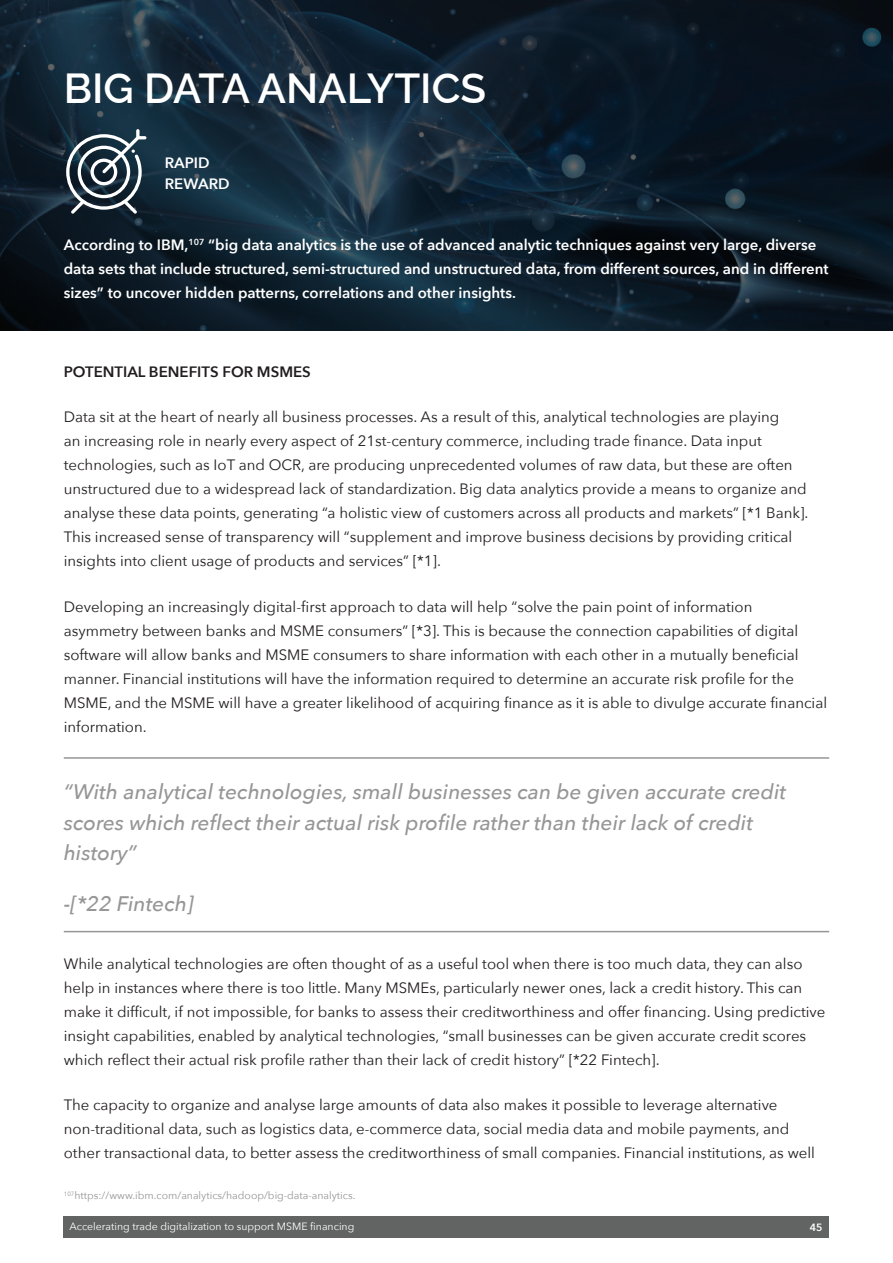
<style>
.page{position:relative;width:893px;height:1263px;background:#fff}
.page>*{position:absolute;margin:0;border:0;box-sizing:border-box;transform-origin:0 0}
.t1{font:600 42px "Raleway";color:#fff}
.t2{font:italic 500 21px/30px "Avenir Next";color:#969696}
.t3{font:15px/24px "Avenir Next";color:#211d1f}
.t4{font:600 15px/24px "Avenir Next";color:#fff}
.t5{font:600 15px "Avenir Next";color:#211d1f}
.t6{font:10.5px "Avenir Next";color:#969696}
.t7{font:10.5px "Avenir Next";color:#fff}
.t8{font:600 10.5px "Avenir Next";color:#fff}
</style>
<div class="page">
<div style="left:64px;top:1216px;width:765px;height:21px;background:#626363"></div>
<svg style="left:0;top:0;width:893px;height:330px;background:#0f202d"></svg>
<hr style="left:64px;top:757px;width:765px;height:2px;background:#969696">
<hr style="left:64px;top:931px;width:765px;height:1px;background:#969696">
<svg style="left:66px;top:129px;width:80px;height:85px"></svg>
<h1 class="t1" style="left:64px;top:55px;width:424px">BIG DATA ANALYTICS</h1>
<p class="t4" style="left:165px;top:153px;width:66px;line-height:21px">RAPID<br>REWARD</p>
<p class="t4" style="left:64px;top:233px;width:766px">According to IBM,<sup>107</sup> “big data analytics is the use of advanced analytic techniques against very large, diverse data sets that include structured, semi-structured and unstructured data, from different sources, and in different sizes” to uncover hidden patterns, correlations and other insights.</p>
<p class="t5" style="left:64px;top:363px;width:249px">POTENTIAL BENEFITS FOR MSMES</p>
<p class="t3" style="left:64px;top:405px;width:746px">Data sit at the heart of nearly all business processes. As a result of this, analytical technologies are playing<br>an increasing role in nearly every aspect of 21st-century commerce, including trade finance. Data input technologies, such as IoT and OCR, are producing unprecedented volumes of raw data, but these are often unstructured due to a widespread lack of standardization. Big data analytics provide a means to organize and analyse these data points, generating “a holistic view of customers across all products and markets” [*1 Bank].<br>This increased sense of transparency will “supplement and improve business decisions by providing critical insights into client usage of products and services” [*1].</p>
<p class="t3" style="left:64px;top:594px;width:765px">Developing an increasingly digital-first approach to data will help “solve the pain point of information asymmetry between banks and MSME consumers” [*3]. This is because the connection capabilities of digital software will allow banks and MSME consumers to share information with each other in a mutually beneficial manner. Financial institutions will have the information required to determine an accurate risk profile for the MSME, and the MSME will have a greater likelihood of acquiring finance as it is able to divulge accurate financial information.</p>
<h2 class="t2" style="left:64px;top:777px;width:724px">“With analytical technologies, small businesses can be given accurate credit scores which reflect their actual risk profile rather than their lack of credit history”</h2>
<h2 class="t2" style="left:64px;top:888px;width:131px">-[*22 Fintech]</h2>
<p class="t3" style="left:64px;top:951px;width:763px">While analytical technologies are often thought of as a useful tool when there is too much data, they can also help in instances where there is too little. Many MSMEs, particularly newer ones, lack a credit history. This can make it difficult, if not impossible, for banks to assess their creditworthiness and offer financing. Using predictive insight capabilities, enabled by analytical technologies, “small businesses can be given accurate credit scores which reflect their actual risk profile rather than their lack of credit history” [*22 Fintech].</p>
<p class="t3" style="left:64px;top:1093px;width:753px">The capacity to organize and analyse large amounts of data also makes it possible to leverage alternative non-traditional data, such as logistics data, e-commerce data, social media data and mobile payments, and other transactional data, to better assess the creditworthiness of small companies. Financial institutions, as well</p>
<p class="t6" style="left:64px;top:1189px;width:293px"><sup>107</sup>https://www.ibm.com/analytics/hadoop/big-data-analytics.</p>
<p class="t7" style="left:69px;top:1220px;width:286px">Accelerating trade digitalization to support MSME financing</p>
<p class="t8" style="left:810px;top:1221px;width:14px">45</p>
</div>
